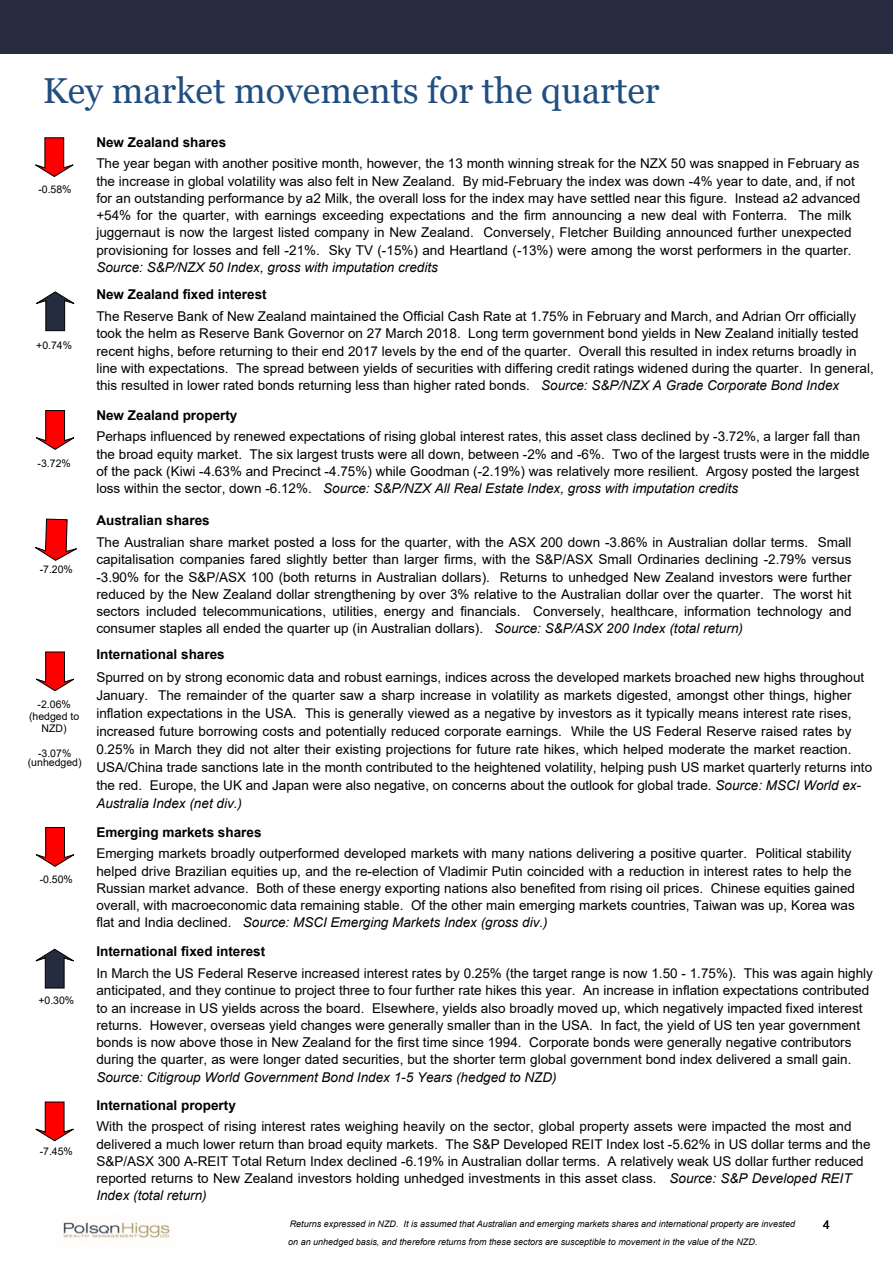
<style>
.page{position:relative;width:893px;height:1263px;background:#fff}
.page>*{position:absolute;margin:0;border:0;box-sizing:border-box;transform-origin:0 0}
.t1{font:36px "Georgia";color:#214e80}
.t2{font:13.5px/17.2px "Arial";color:#000}
.t3{font:700 13.5px "Arial";color:#000}
.t4{font:italic 13.5px "Arial";color:#000}
.t5{font:12px "Arial";color:#000}
.t6{font:10.5px/12px "Arial";color:#000;text-align:center}
.t7{font:italic 9px/18px "Arial";color:#000}
.s1{font-style:italic}
</style>
<div class="page">
<div style="left:0;top:0;width:893px;height:54px;background:#272c40"></div>
<img style="left:62px;top:1221px;width:108px;height:18px">
<svg style="left:35px;top:137px;width:39px;height:40px"></svg>
<svg style="left:35px;top:518px;width:42px;height:43px"></svg>
<svg style="left:36px;top:827px;width:38px;height:40px"></svg>
<svg style="left:35px;top:1101px;width:39px;height:41px"></svg>
<svg style="left:36px;top:651px;width:38px;height:41px"></svg>
<svg style="left:36px;top:291px;width:39px;height:40px"></svg>
<svg style="left:36px;top:410px;width:39px;height:40px"></svg>
<svg style="left:35px;top:948px;width:39px;height:41px"></svg>
<h1 class="t1" style="left:43px;top:76px;width:618px">Key market movements for the quarter</h1>
<p class="t3" style="left:96px;top:137px;width:131px">New Zealand shares</p>
<p class="t2" style="left:96px;top:156px;width:765px">The year began with another positive month, however, the 13 month winning streak for the NZX 50 was snapped in February as the increase in global volatility was also felt in New Zealand. By mid-February the index was down -4% year to date, and, if not for an outstanding performance by a2 Milk, the overall loss for the index may have settled near this figure. Instead a2 advanced +54% for the quarter, with earnings exceeding expectations and the firm announcing a new deal with Fonterra. The milk juggernaut is now the largest listed company in New Zealand. Conversely, Fletcher Building announced further unexpected provisioning for losses and fell -21%. Sky TV (-15%) and Heartland (-13%) were among the worst performers in the quarter.</p>
<p class="t4" style="left:96px;top:262px;width:343px">Source: S&amp;P/NZX 50 Index, gross with imputation credits</p>
<p class="t3" style="left:96px;top:289px;width:172px">New Zealand fixed interest</p>
<p class="t2" style="left:96px;top:309px;width:779px">The Reserve Bank of New Zealand maintained the Official Cash Rate at 1.75% in February and March, and Adrian Orr officially took the helm as Reserve Bank Governor on 27 March 2018. Long term government bond yields in New Zealand initially tested recent highs, before returning to their end 2017 levels by the end of the quarter. Overall this resulted in index returns broadly in line with expectations. The spread between yields of securities with differing credit ratings widened during the quarter. In general, this resulted in lower rated bonds returning less than higher rated bonds. <span class="s1">Source: S&amp;P/NZX A Grade Corporate Bond Index</span></p>
<p class="t3" style="left:96px;top:410px;width:143px">New Zealand property</p>
<p class="t2" style="left:96px;top:429px;width:775px">Perhaps influenced by renewed expectations of rising global interest rates, this asset class declined by -3.72%, a larger fall than the broad equity market. The six largest trusts were all down, between -2% and -6%. Two of the largest trusts were in the middle of the pack (Kiwi -4.63% and Precinct -4.75%) while Goodman (-2.19%) was relatively more resilient. Argosy posted the largest loss within the sector, down -6.12%. <span class="s1">Source: S&amp;P/NZX All Real Estate Index, gross with imputation credits</span></p>
<p class="t3" style="left:96px;top:515px;width:115px">Australian shares</p>
<p class="t2" style="left:96px;top:535px;width:757px;text-align:justify">The Australian share market posted a loss for the quarter, with the ASX 200 down -3.86% in Australian dollar terms. Small capitalisation companies fared slightly better than larger firms, with the S&amp;P/ASX Small Ordinaries declining -2.79% versus -3.90% for the S&amp;P/ASX 100 (both returns in Australian dollars). Returns to unhedged New Zealand investors were further reduced by the New Zealand dollar strengthening by over 3% relative to the Australian dollar over the quarter. The worst hit sectors included telecommunications, utilities, energy and financials. Conversely, healthcare, information technology and consumer staples all ended the quarter up (in Australian dollars). <span class="s1">Source: S&amp;P/ASX 200 Index (total return)</span></p>
<p class="t3" style="left:96px;top:649px;width:130px">International shares</p>
<p class="t2" style="left:96px;top:669px;width:777px;line-height:18px">Spurred on by strong economic data and robust earnings, indices across the developed markets broached new highs throughout January. The remainder of the quarter saw a sharp increase in volatility as markets digested, amongst other things, higher inflation expectations in the USA. This is generally viewed as a negative by investors as it typically means interest rate rises, increased future borrowing costs and potentially reduced corporate earnings. While the US Federal Reserve raised rates by 0.25% in March they did not alter their existing projections for future rate hikes, which helped moderate the market reaction.<br>USA/China trade sanctions late in the month contributed to the heightened volatility, helping push US market quarterly returns into the red. Europe, the UK and Japan were also negative, on concerns about the outlook for global trade. <span class="s1">Source: MSCI World ex-Australia Index (net div.)</span></p>
<p class="t3" style="left:96px;top:827px;width:167px">Emerging markets shares</p>
<p class="t2" style="left:96px;top:846px;width:760px">Emerging markets broadly outperformed developed markets with many nations delivering a positive quarter. Political stability helped drive Brazilian equities up, and the re-election of Vladimir Putin coincided with a reduction in interest rates to help the Russian market advance. Both of these energy exporting nations also benefited from rising oil prices. Chinese equities gained overall, with macroeconomic data remaining stable. Of the other main emerging markets countries, Taiwan was up, Korea was flat and India declined. <span class="s1">Source: MSCI Emerging Markets Index (gross div.)</span></p>
<p class="t3" style="left:96px;top:946px;width:170px">International fixed interest</p>
<p class="t2" style="left:96px;top:966px;width:778px">In March the US Federal Reserve increased interest rates by 0.25% (the target range is now 1.50 - 1.75%). This was again highly anticipated, and they continue to project three to four further rate hikes this year. An increase in inflation expectations contributed to an increase in US yields across the board. Elsewhere, yields also broadly moved up, which negatively impacted fixed interest returns. However, overseas yield changes were generally smaller than in the USA. In fact, the yield of US ten year government bonds is now above those in New Zealand for the first time since 1994. Corporate bonds were generally negative contributors during the quarter, as were longer dated securities, but the shorter term global government bond index delivered a small gain.</p>
<p class="t4" style="left:96px;top:1072px;width:462px">Source: Citigroup World Government Bond Index 1-5 Years (hedged to NZD)</p>
<p class="t3" style="left:96px;top:1100px;width:141px">International property</p>
<p class="t2" style="left:96px;top:1119px;width:776px">With the prospect of rising interest rates weighing heavily on the sector, global property assets were impacted the most and delivered a much lower return than broad equity markets. The S&amp;P Developed REIT Index lost -5.62% in US dollar terms and the S&amp;P/ASX 300 A-REIT Total Return Index declined -6.19% in Australian dollar terms. A relatively weak US dollar further reduced reported returns to New Zealand investors holding unhedged investments in this asset class. <span class="s1">Source: S&amp;P Developed REIT Index (total return)</span></p>
<p class="t7" style="left:288px;top:1216px;width:508px">Returns expressed in NZD. It is assumed that Australian and emerging markets shares and international property are invested on an unhedged basis, and therefore returns from these sectors are susceptible to movement in the value of the NZD.</p>
<p class="t6" style="left:38px;top:184px;width:35px">-0.58%</p>
<p class="t6" style="left:36px;top:340px;width:37px">+0.74%</p>
<p class="t6" style="left:38px;top:458px;width:35px">-3.72%</p>
<p class="t6" style="left:40px;top:564px;width:35px">-7.20%</p>
<p class="t6" style="left:29px;top:699px;width:52px">-2.06% (hedged to<br>NZD)</p>
<p class="t6" style="left:28px;top:750px;width:55px;line-height:9px">-3.07% (unhedged)</p>
<p class="t6" style="left:40px;top:874px;width:35px">-0.50%</p>
<p class="t6" style="left:38px;top:995px;width:37px">+0.30%</p>
<p class="t6" style="left:40px;top:1146px;width:35px">-7.45%</p>
<p class="t5" style="left:823px;top:1220px;width:8px">4</p>
</div>
